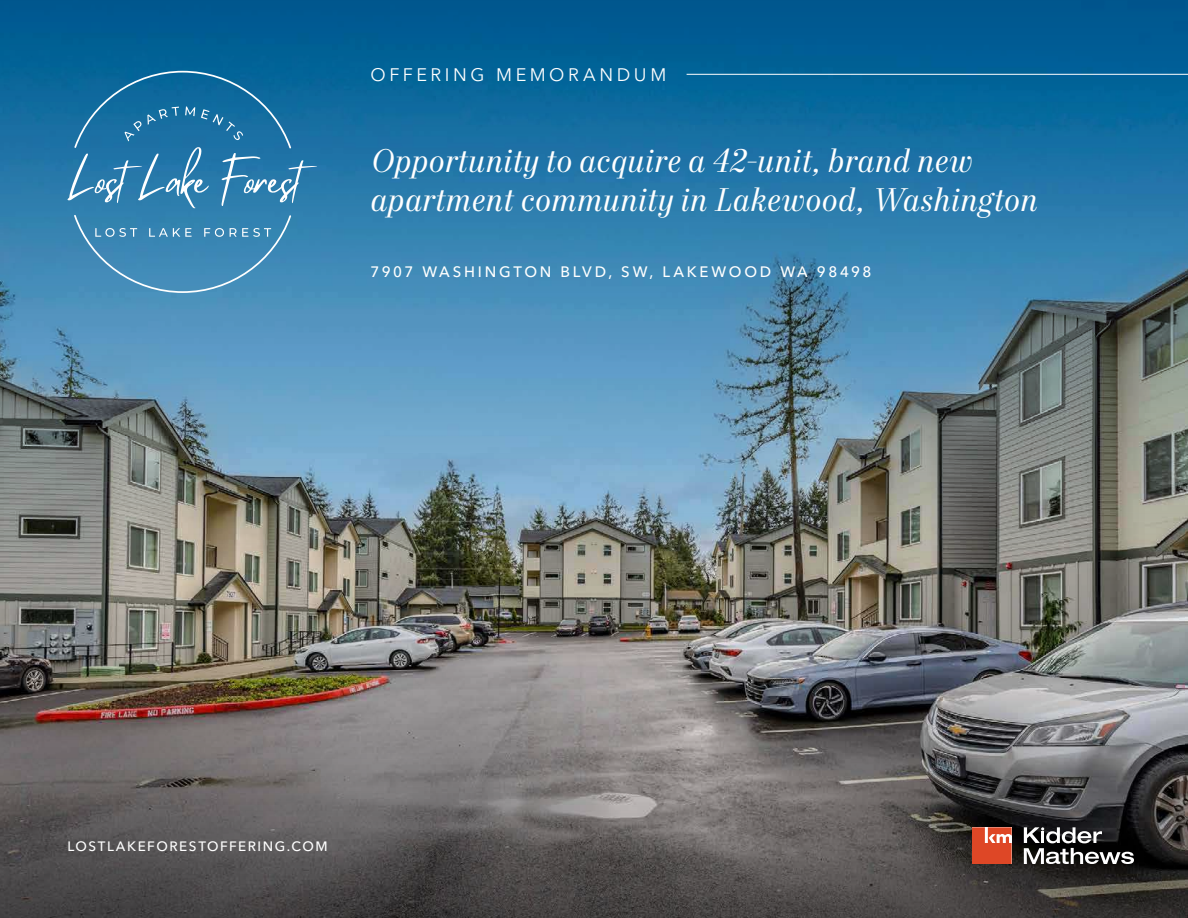
<style>
.page{position:relative;width:1188px;height:918px;background:#fff}
.page>*{position:absolute;margin:0;border:0;box-sizing:border-box;transform-origin:0 0}
.t1{font:italic 33px/39px "Mort Modern 08";letter-spacing:.005em;color:#fff}
.t2{font:18px "Avenir Next LT Pro";letter-spacing:.2em;color:#fff}
.t3{font:500 15px "Avenir Next LT Pro";letter-spacing:.185em;color:#fff}
.t4{font:500 13.5px "Avenir Next LT Pro";letter-spacing:.115em;color:#fff}
</style>
<div class="page">
<img style="left:0;top:573px;width:1188px;height:345px">
<img style="left:0;top:0;width:1188px;height:573px">
<svg style="left:74px;top:215px;width:217px;height:78px;background:#458db8"></svg>
<svg style="left:68px;top:71px;width:249px;height:137px;background:#2a7baa"></svg>
<hr style="left:687px;top:74px;width:501px;height:1px;background:#fff">
<svg style="left:1024px;top:827px;width:110px;height:37px"></svg>
<svg style="left:972px;top:827px;width:40px;height:37px"></svg>
<p class="t2" style="left:370px;top:64px;width:297px">OFFERING MEMORANDUM</p>
<p class="t1" style="left:370px;top:143px;width:669px">Opportunity to acquire a 42-unit, brand new apartment community in Lakewood, Washington</p>
<p class="t3" style="left:370px;top:262px;width:503px">7907 WASHINGTON BLVD, SW, LAKEWOOD WA 98498</p>
<p class="t4" style="left:68px;top:838px;width:262px">LOSTLAKEFORESTOFFERING.COM</p>
</div>
